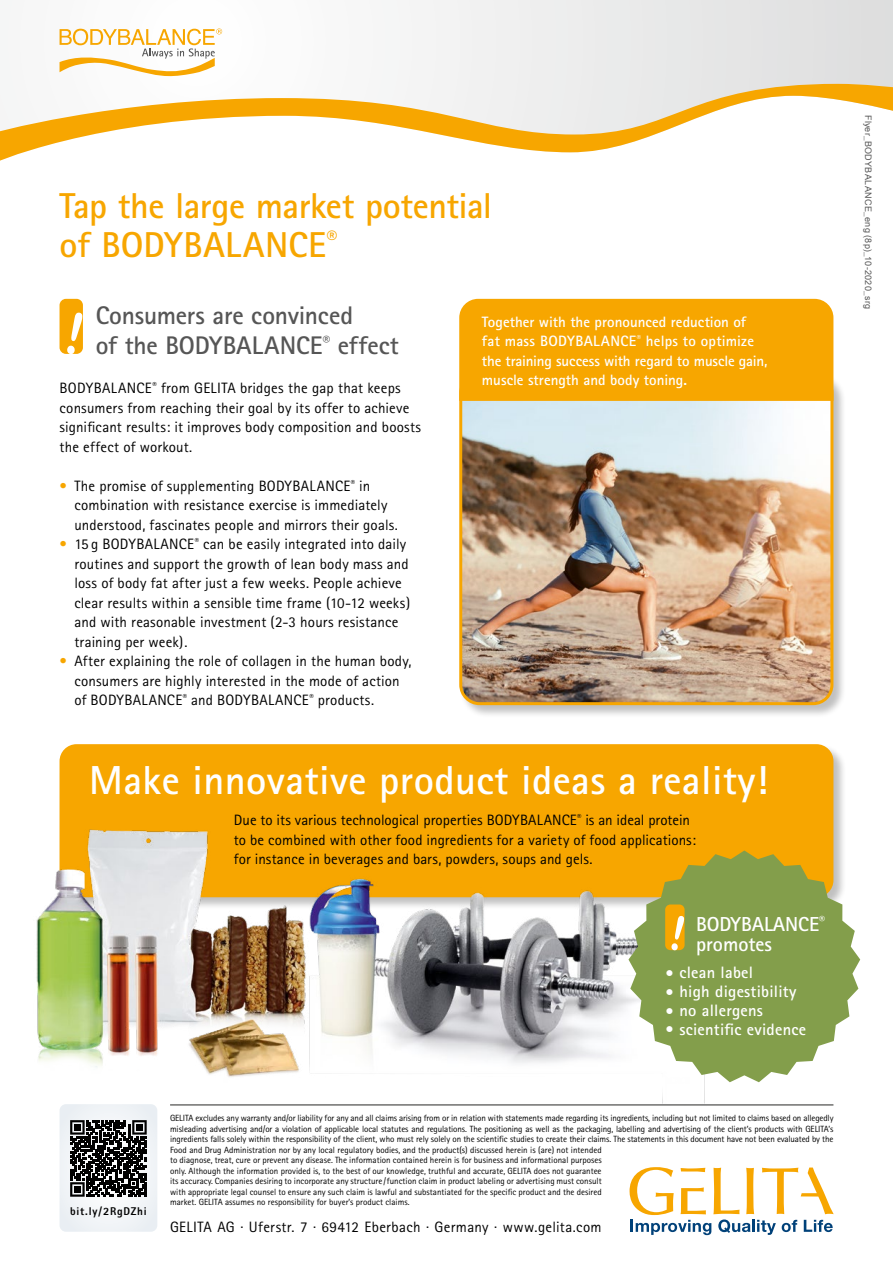
<style>
.page{position:relative;width:893px;height:1263px;background:#fff}
.page>*{position:absolute;margin:0;border:0;box-sizing:border-box;transform-origin:0 0}
.t1{font:700 40.5px "Rotis Sans Serif";letter-spacing:.01em;color:#fff}
.t2{font:700 36px/39px "Rotis Sans Serif";letter-spacing:-.01em;color:#f7a600}
.t3{font:700 25.5px/30.6px "Rotis Sans Serif";letter-spacing:-.005em;color:#565656}
.t4{font:700 20.25px/20.4px "Rotis Sans Serif";letter-spacing:-.005em;color:#fff}
.t5{font:700 16.5px "Rotis Sans Serif";letter-spacing:.015em;color:#fff}
.t6{font:15px/19.5px "Rotis Sans Serif";letter-spacing:.01em;color:#000}
.t7{font:700 15px/19.5px "Rotis Sans Serif";color:#fff}
.t8{font:800 11.25px "Rotis Sans Serif";letter-spacing:.065em;color:#000}
.t9{font:9px/10.5px "Rotis Sans Serif";color:#000}
.t10{font:9px "Arial Unicode MS";letter-spacing:.03em;color:#565656}
.s1{color:#f7a600}
</style>
<div class="page">
<div style="left:60px;top:744px;width:773px;height:153px;background:#f7a600;border-radius:17px"></div>
<img style="left:36px;top:791px;width:723px;height:331px">
<svg style="left:59px;top:0;width:834px;height:84px"></svg>
<svg style="left:0;top:84px;width:893px;height:77px"></svg>
<svg style="left:60px;top:28px;width:162px;height:48px"></svg>
<div style="left:60px;top:299px;width:23px;height:55px;background:#f7a600;border-radius:6px"></div>
<svg style="left:66px;top:312px;width:17px;height:42px"></svg>
<div style="left:458px;top:372px;width:389px;height:346px;background:#000;opacity:.25"></div>
<img style="left:461px;top:401px;width:371px;height:303px">
<div style="left:459px;top:372px;width:374px;height:333px;border:3px solid #f7a600;border-radius:19px"></div>
<hr style="left:170px;top:1104px;width:663px;height:2px;background:#6f6f6e">
<svg style="left:630px;top:1167px;width:204px;height:68px"></svg>
<div style="left:60px;top:1104px;width:97px;height:128px;background:#f0f3f6;border-radius:6px"></div>
<svg style="left:70px;top:1120px;width:77px;height:77px"></svg>
<div style="left:74px;top:1124px;width:7px;height:6px;background:#000"></div>
<div style="left:136px;top:1124px;width:7px;height:6px;background:#000"></div>
<div style="left:74px;top:1186px;width:7px;height:6px;background:#000"></div>
<div style="left:459px;top:299px;width:374px;height:102px;background:#f7a600"></div>
<svg style="left:628px;top:850px;width:232px;height:232px;fill:#839e4b"></svg>
<div style="left:665px;top:904px;width:20px;height:46px;background:#f7a600;border-radius:5px"></div>
<svg style="left:671px;top:915px;width:14px;height:36px"></svg>
<h2 class="t2" style="left:60px;top:185px;width:434px">Tap the large market potential of BODYBALANCE<sup>®</sup></h2>
<h3 class="t3" style="left:96px;top:299px;width:305px">Consumers are convinced<br>of the BODYBALANCE<sup>®</sup> effect</h3>
<h3 class="t6" style="left:60px;top:378px;width:363px">BODYBALANCE<sup>®</sup> from GELITA bridges the gap that keeps consumers from reaching their goal by its offer to achieve significant results: it improves body composition and boosts the effect of workout.</h3>
<h3 class="t6" style="left:74px;top:476px;width:325px;text-indent:-15px"><span class="s1">•</span> The promise of supplementing BODYBALANCE<sup>®</sup> in combination with resistance exercise is immediately understood, fascinates people and mirrors their goals.</h3>
<p class="t6" style="left:74px;top:534px;width:337px;text-indent:-15px"><span class="s1">•</span> 15 g BODYBALANCE<sup>®</sup> can be easily integrated into daily routines and support the growth of lean body mass and loss of body fat after just a few weeks. People achieve clear results within a sensible time frame (10-12 weeks) and with reasonable investment (2-3 hours resistance training per week).</p>
<h3 class="t6" style="left:74px;top:651px;width:339px;text-indent:-15px"><span class="s1">•</span> After explaining the role of collagen in the human body, consumers are highly interested in the mode of action of BODYBALANCE<sup>®</sup> and BODYBALANCE<sup>®</sup> products.</h3>
<h3 class="t7" style="left:482px;top:311px;width:287px">Together with the pronounced reduction of fat mass BODYBALANCE<sup>®</sup> helps to optimize the training success with regard to muscle gain, muscle strength and body toning.</h3>
<h1 class="t1" style="left:89px;top:755px;width:680px">Make innovative product ideas a reality!</h1>
<h3 class="t6" style="left:234px;top:810px;width:464px">Due to its various technological properties BODYBALANCE<sup>®</sup> is an ideal protein to be combined with other food ingredients for a variety of food applications: for instance in beverages and bars, powders, soups and gels.</h3>
<h3 class="t4" style="left:696px;top:913px;width:130px">BODYBALANCE<sup>® </sup>promotes</h3>
<h3 class="t5" style="left:665px;top:962px;width:89px">• clean label</h3>
<h3 class="t5" style="left:665px;top:981px;width:133px">• high digestibility</h3>
<h3 class="t5" style="left:665px;top:1000px;width:99px">• no allergens</h3>
<h3 class="t5" style="left:665px;top:1019px;width:142px">• scientific evidence</h3>
<p class="t10" style="left:875px;top:115px;width:196px;rotate:90deg">Flyer_BODYBALANCE_eng (8p)_10-2020_srg</p>
<p class="t8" style="left:70px;top:1204px;width:78px">bit.ly/2RgDZhi</p>
<p class="t9" style="left:170px;top:1113px;width:665px">GELITA excludes any warranty and/or liability for any and all claims arising from or in relation with statements made regarding its ingredients, including but not limited to claims based on allegedly misleading advertising and/or a violation of applicable local statutes and regulations. The positioning as well as the packaging, labelling and advertising of the client’s products with GELITA’s ingredients falls solely within the responsibility of the client, who must rely solely on the scientific studies to create their claims. The statements in this document have not been evaluated by the Food and Drug Administration nor by any local regulatory bodies, and the product(s) discussed herein is (are) not intended<br>to diagnose, treat, cure or prevent any disease. The information contained herein is for business and informational purposes<br>only. Although the information provided is, to the best of our knowledge, truthful and accurate, GELITA does not guarantee<br>its accuracy. Companies desiring to incorporate any structure/function claim in product labeling or advertising must consult<br>with appropriate legal counsel to ensure any such claim is lawful and substantiated for the specific product and the desired<br>market. GELITA assumes no responsibility for buyer’s product claims.</p>
<h3 class="t6" style="left:170px;top:1217px;width:433px">GELITA AG · Uferstr. 7 · 69412 Eberbach · Germany · www.gelita.com</h3>
</div>
